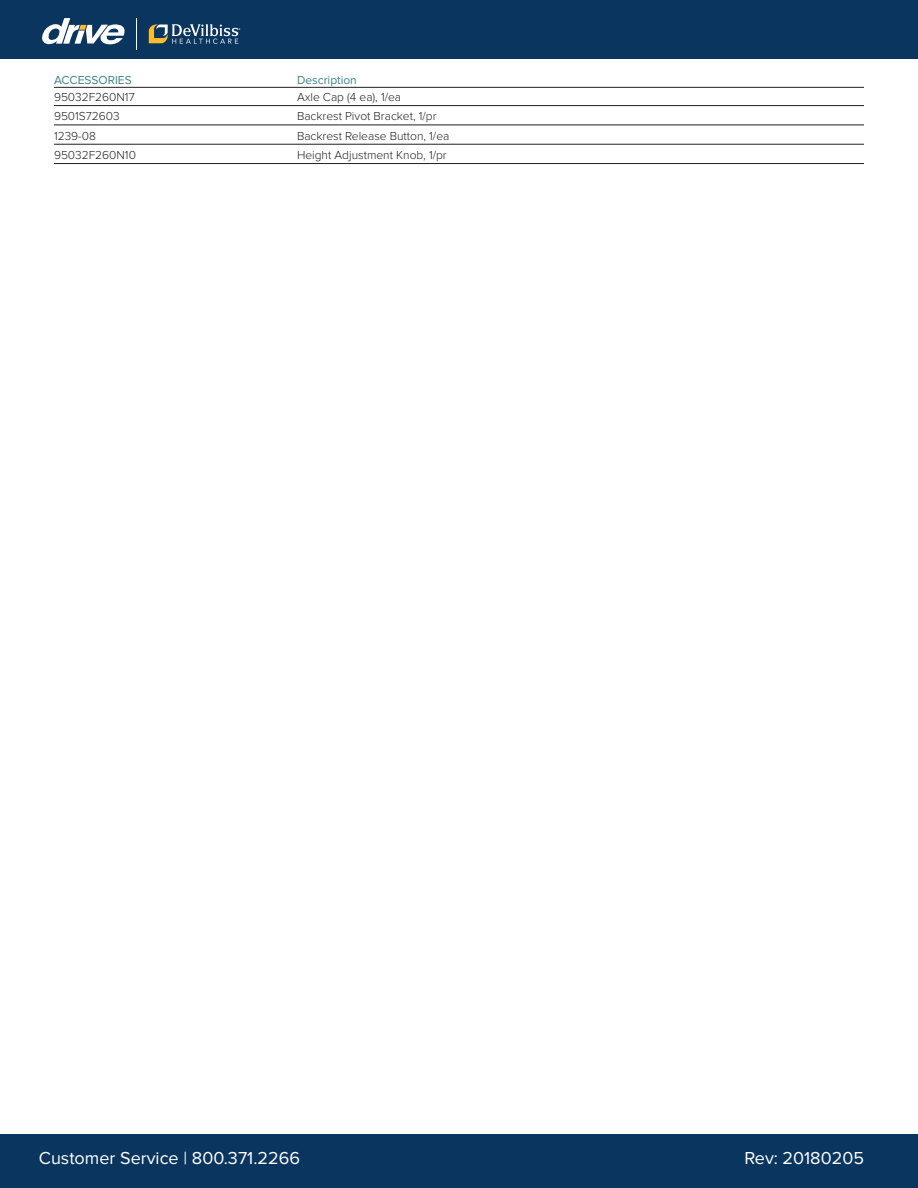
<style>
.page{position:relative;width:918px;height:1188px;background:#fff}
.page>*{position:absolute;margin:0;border:0;box-sizing:border-box;transform-origin:0 0}
.t1{font:18px "Proxima Nova";color:#fff}
.table_list{font:300 12px "Proxima Nova";color:#231f20}
.head1{font:12px "Proxima Nova";color:#3c828a}
</style>
<div class="page">
<div style="left:0;top:0;width:918px;height:58px;background:#0a355e"></div>
<svg style="left:149px;top:24px;width:91px;height:20px"></svg>
<svg style="left:42px;top:18px;width:83px;height:27px"></svg>
<hr style="left:136px;top:18px;width:1px;height:32px;background:#fff">
<div style="left:0;top:1134px;width:918px;height:54px;background:#0a355e"></div>
<hr style="left:54px;top:87px;width:810px;height:1px;background:#231f20">
<hr style="left:54px;top:105px;width:810px;height:1px;background:#231f20">
<hr style="left:54px;top:125px;width:810px;height:1px;background:#231f20">
<hr style="left:54px;top:144px;width:810px;height:1px;background:#231f20">
<hr style="left:54px;top:163px;width:810px;height:1px;background:#231f20">
<p class="head1" style="left:54px;top:74px;width:79px">ACCESSORIES</p>
<p class="head1" style="left:297px;top:74px;width:61px">Description</p>
<p class="table_list" style="left:54px;top:91px;width:82px">95032F260N17</p>
<p class="table_list" style="left:297px;top:91px;width:106px">Axle Cap (4 ea), 1/ea</p>
<p class="table_list" style="left:54px;top:111px;width:67px">9501S72603</p>
<p class="table_list" style="left:297px;top:111px;width:141px">Backrest Pivot Bracket, 1/pr</p>
<p class="table_list" style="left:54px;top:130px;width:43px">1239-08</p>
<p class="table_list" style="left:297px;top:130px;width:154px">Backrest Release Button, 1/ea</p>
<p class="table_list" style="left:54px;top:149px;width:83px">95032F260N10</p>
<p class="table_list" style="left:297px;top:149px;width:151px">Height Adjustment Knob, 1/pr</p>
<h1 class="t1" style="left:39px;top:1150px;width:263px">Customer Service | 800.371.2266</h1>
<h1 class="t1" style="left:744px;top:1150px;width:121px">Rev: 20180205</h1>
</div>
